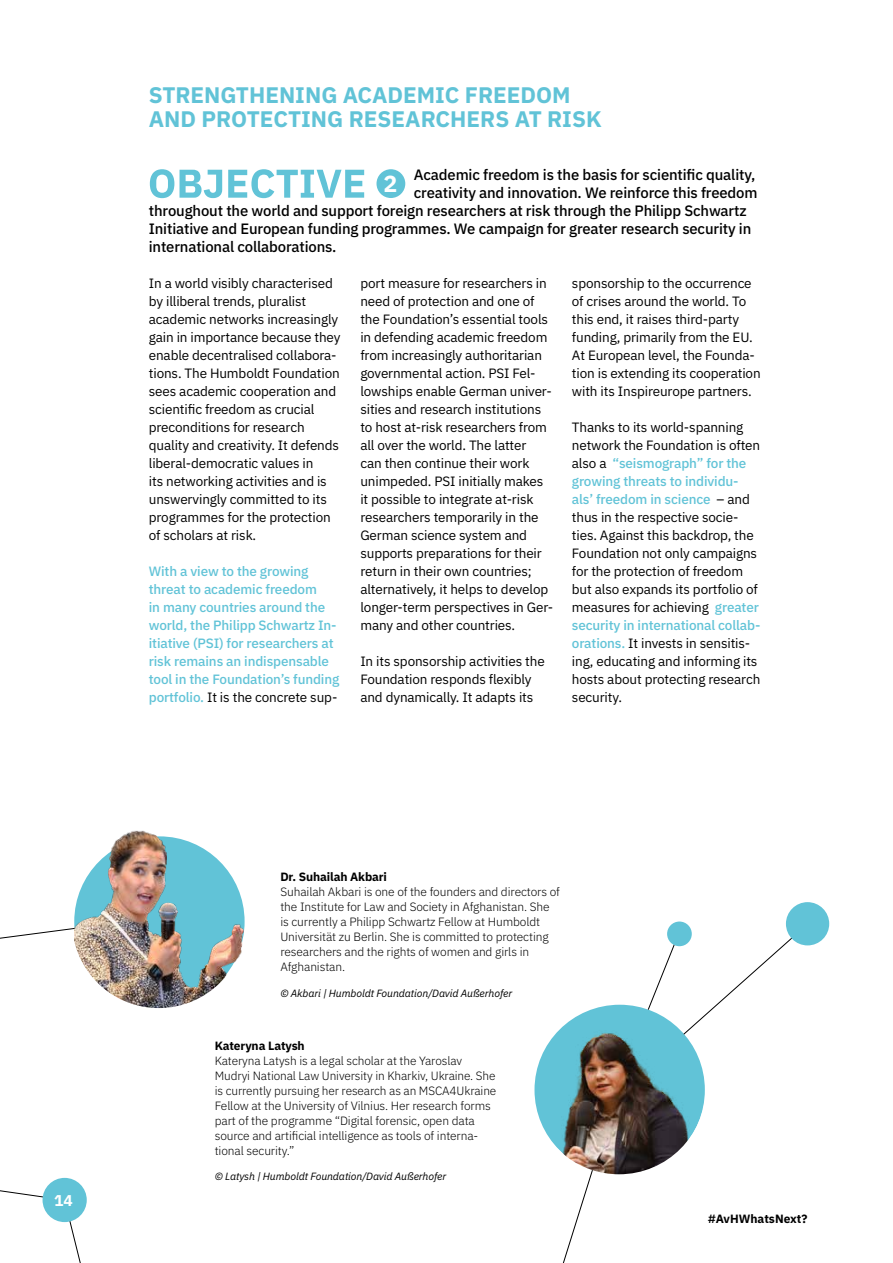
<style>
.page{position:relative;width:893px;height:1263px;background:#fff}
.page>*{position:absolute;margin:0;border:0;box-sizing:border-box;transform-origin:0 0}
.t1{font:700 23.25px "IBM Plex Sans";color:#fff}
.t2{font:700 22.5px/24px "IBM Plex Sans";color:#61c3d7}
.t3{font:700 15.6px "IBM Plex Sans";color:#fff}
.t4{font:500 15px "IBM Plex Sans";letter-spacing:-.01em;color:#000}
.t5{font:13.5px/18px "IBM Plex Sans";letter-spacing:-.01em;color:#000}
.t6{font:500 13.5px/18px "IBM Plex Sans";letter-spacing:-.01em;color:#61c3d7}
.t7{font:300 12px/15px "IBM Plex Sans";letter-spacing:-.01em;color:#000}
.t8{font:700 12px "IBM Plex Sans";letter-spacing:-.01em;color:#000}
.t9{font:italic 10.5px "IBM Plex Sans";letter-spacing:-.01em;color:#000}
.s1{font-weight:400;color:#000}
.s2{font-weight:500;color:#61c3d7}
</style>
<div class="page">
<svg style="left:0;top:1188px;width:83px;height:75px"></svg>
<div style="left:43px;top:1178px;width:44px;height:44px;background:#61c3d7;border-radius:50%"></div>
<img style="left:84px;top:965px;width:149px;height:43px">
<svg style="left:0;top:928px;width:74px;height:11px"></svg>
<img style="left:74px;top:830px;width:171px;height:135px">
<img style="left:534px;top:1004px;width:171px;height:171px">
<svg style="left:559px;top:1169px;width:34px;height:94px"></svg>
<svg style="left:647px;top:927px;width:162px;height:108px"></svg>
<div style="left:786px;top:902px;width:43px;height:43px;background:#61c3d7;border-radius:50%"></div>
<div style="left:667px;top:921px;width:25px;height:25px;background:#61c3d7;border-radius:50%"></div>
<div style="left:376px;top:169px;width:29px;height:29px;background:#61c3d7;border-radius:50%"></div>
<svg style="left:150px;top:169px;width:214px;height:29px"></svg>
<p class="t3" style="left:54px;top:1188px;width:20px">14</p>
<h2 class="t2" style="left:149px;top:81px;width:454px">STRENGTHENING ACADEMIC FREEDOM<br>AND PROTECTING RESEARCHERS AT RISK</h2>
<p class="t4" style="left:414px;top:163px;width:343px">Academic freedom is the basis for scientific quality,</p>
<p class="t4" style="left:414px;top:181px;width:345px">creativity and innovation. We reinforce this freedom</p>
<p class="t4" style="left:149px;top:199px;width:599px">throughout the world and support foreign researchers at risk through the Philipp Schwartz</p>
<p class="t4" style="left:149px;top:217px;width:604px">Initiative and European funding programmes. We campaign for greater research security in</p>
<p class="t4" style="left:149px;top:235px;width:189px">international collaborations.</p>
<p class="t5" style="left:149px;top:273px;width:193px">In a world visibly characterised by illiberal trends, pluralist academic networks increasingly gain in importance because they enable decentralised collabora&shy;tions. The Humboldt Foundation sees academic cooperation and scientific freedom as crucial preconditions for research quality and creativity. It defends liberal-democratic values in<br>its networking activities and is unswervingly committed to its programmes for the protection of scholars at risk.</p>
<p class="t6" style="left:149px;top:561px;width:192px">With a view to the growing threat to academic freedom<br>in many countries around the world, the Philipp Schwartz In&shy;itiative (PSI) for researchers at risk remains an indispensable tool in the Foundation’s funding portfolio. <span class="s1">It is the concrete sup-</span></p>
<h1 class="t1" style="left:384px;top:165px;width:15px">2</h1>
<p class="t5" style="left:572px;top:273px;width:190px">sponsorship to the occurrence of crises around the world. To this end, it raises third-party funding, primarily from the EU.<br>At European level, the Founda&shy;tion is extending its cooperation with its Inspireurope partners.</p>
<p class="t5" style="left:572px;top:417px;width:190px">Thanks to its world-spanning network the Foundation is often also a <span class="s2">“seismograph” for the growing threats to individu&shy;als’ freedom in science</span> – and thus in the respective socie&shy;ties. Against this backdrop, the<br>Foundation not only campaigns for the protection of freedom but also expands its portfolio of measures for achieving <span class="s2">greater security in international collab&shy;orations.</span> It invests in sensitis&shy;ing, educating and informing its hosts about protecting research security.</p>
<p class="t5" style="left:360px;top:273px;width:194px">port measure for researchers in need of protection and one of the Foundation’s essential tools in defending academic freedom from increasingly authoritarian governmental action. PSI Fel&shy;lowships enable German univer&shy;sities and research institutions to host at-risk researchers from all over the world. The latter<br>can then continue their work unimpeded. PSI initially makes it possible to integrate at-risk researchers temporarily in the<br>German science system and supports preparations for their return in their own countries; alternatively, it helps to develop longer-term perspectives in Ger&shy;many and other countries.</p>
<p class="t5" style="left:360px;top:651px;width:186px">In its sponsorship activities the<br>Foundation responds flexibly and dynamically. It adapts its</p>
<p class="t8" style="left:280px;top:867px;width:108px">Dr. Suhailah Akbari</p>
<p class="t7" style="left:280px;top:883px;width:281px">Suhailah Akbari is one of the founders and directors of the Institute for Law and Society in Afghanistan. She is currently a Philipp Schwartz Fellow at Humboldt Universität zu Berlin. She is committed to protecting researchers and the rights of women and girls in Afghanistan.</p>
<p class="t9" style="left:280px;top:985px;width:233px">© Akbari | Humboldt Foundation/David Außerhofer</p>
<p class="t8" style="left:215px;top:1036px;width:92px">Kateryna Latysh</p>
<p class="t7" style="left:215px;top:1052px;width:283px">Kateryna Latysh is a legal scholar at the Yaroslav Mudryi National Law University in Kharkiv, Ukraine. She is currently pursuing her research as an MSCA4Ukraine Fellow at the University of Vilnius. Her research forms part of the programme “Digital forensic, open data source and artificial intelligence as tools of interna&shy;tional security.”</p>
<p class="t9" style="left:215px;top:1168px;width:233px">© Latysh | Humboldt Foundation/David Außerhofer</p>
<p class="t8" style="left:708px;top:1209px;width:101px">#AvHWhatsNext?</p>
</div>
